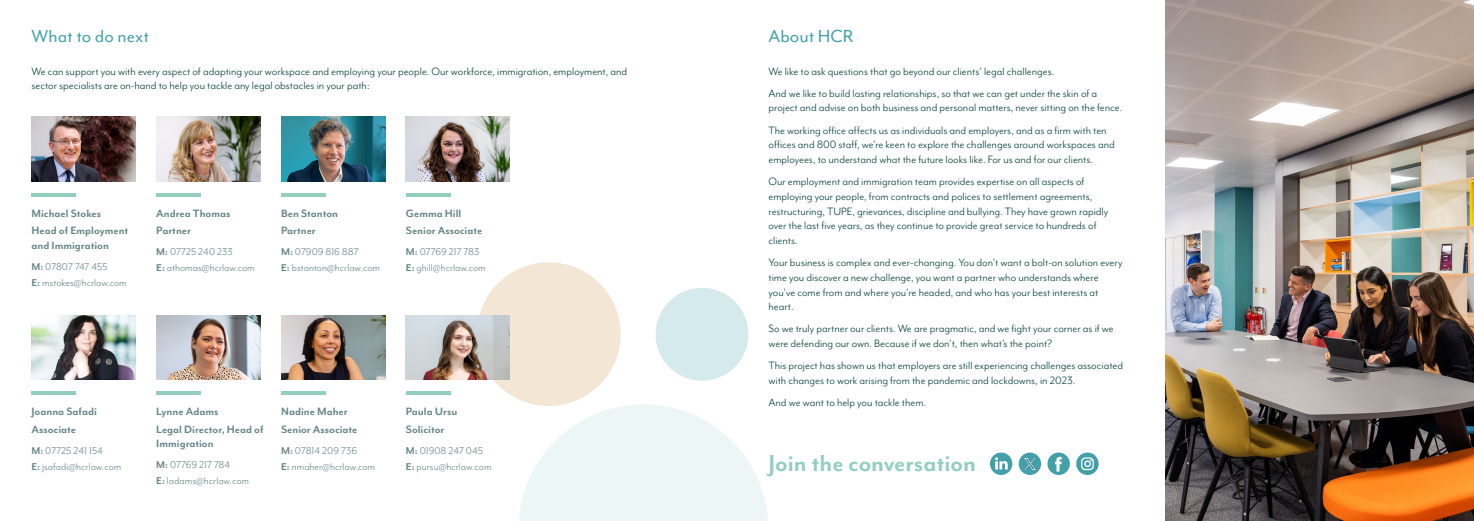
<style>
.page{position:relative;width:1474px;height:521px;background:#fff}
.page>*{position:absolute;margin:0;border:0;box-sizing:border-box;transform-origin:0 0}
.t1{font:700 26.6px "Mr Eaves Mod OT";color:#93cebf}
.t2{font:20.12px "Mr Eaves Mod OT";color:#43a0aa}
.t3{font:12.25px/14.7px "Mr Eaves Mod OT";color:#023a3a}
.t4{font:700 12.25px/17.2px "Mr Eaves Mod OT";color:#668587}
.t5{font:11.38px/16.1px "Mr Eaves Mod OT";color:#668587}
.s1{font-weight:700}
</style>
<div class="page">
<hr style="left:32px;top:193px;width:44px;height:3px;background:#93cebf">
<img style="left:32px;top:116px;width:103px;height:65px">
<hr style="left:156px;top:193px;width:45px;height:3px;background:#93cebf">
<img style="left:156px;top:116px;width:104px;height:65px">
<hr style="left:281px;top:193px;width:45px;height:3px;background:#93cebf">
<img style="left:281px;top:116px;width:104px;height:65px">
<hr style="left:406px;top:193px;width:44px;height:3px;background:#93cebf">
<img style="left:406px;top:116px;width:104px;height:65px">
<hr style="left:156px;top:391px;width:45px;height:4px;background:#93cebf">
<img style="left:156px;top:315px;width:104px;height:65px">
<hr style="left:281px;top:391px;width:45px;height:4px;background:#93cebf">
<img style="left:281px;top:315px;width:104px;height:65px">
<hr style="left:406px;top:391px;width:44px;height:4px;background:#93cebf">
<img style="left:406px;top:315px;width:70px;height:65px">
<svg style="left:1076px;top:452px;width:22px;height:23px"></svg>
<svg style="left:1081px;top:457px;width:12px;height:13px"></svg>
<div style="left:1047px;top:452px;width:22px;height:23px;background:#43a0a9;border-radius:50%"></div>
<svg style="left:1055px;top:457px;width:6px;height:14px"></svg>
<svg style="left:990px;top:452px;width:22px;height:23px"></svg>
<svg style="left:1018px;top:452px;width:23px;height:23px"></svg>
<svg style="left:1024px;top:458px;width:11px;height:11px"></svg>
<img style="left:1165px;top:0;width:308px;height:521px">
<svg style="left:476px;top:262px;width:292px;height:259px"></svg>
<hr style="left:32px;top:391px;width:44px;height:4px;background:#93cebf">
<img style="left:32px;top:315px;width:103px;height:65px">
<h2 class="t2" style="left:768px;top:25px;width:86px">About HCR</h2>
<p class="t3" style="left:768px;top:60px;width:330px;line-height:22.1px">We like to ask questions that go beyond our clients’ legal challenges.<br>And we like to build lasting relationships, so that we can get under the skin of a</p>
<p class="t3" style="left:768px;top:97px;width:355px;line-height:22.1px">project and advise on both business and personal matters, never sitting on the fence.<br>The working office affects us as individuals and employers, and as a firm with ten</p>
<p class="t3" style="left:768px;top:137px;width:348px">offices and 800 staff, we’re keen to explore the challenges around workspaces and employees, to understand what the future looks like. For us and for our clients.</p>
<p class="t3" style="left:768px;top:174px;width:341px">Our employment and immigration team provides expertise on all aspects of employing your people, from contracts and polices to settlement agreements, restructuring, TUPE, grievances, discipline and bullying. They have grown rapidly over the last five years, as they continue to provide great service to hundreds of clients.</p>
<p class="t3" style="left:768px;top:255px;width:355px">Your business is complex and ever-changing. You don’t want a bolt-on solution every time you discover a new challenge, you want a partner who understands where you’ve come from and where you’re headed, and who has your best interests at heart.</p>
<p class="t3" style="left:768px;top:321px;width:347px">So we truly partner our clients. We are pragmatic, and we fight your corner as if we were defending our own. Because if we don’t, then what’s the point?</p>
<p class="t3" style="left:768px;top:358px;width:356px">This project has shown us that employers are still experiencing challenges associated with changes to work arising from the pandemic and lockdowns, in 2023.</p>
<p class="t3" style="left:768px;top:395px;width:159px">And we want to help you tackle them.</p>
<h2 class="t2" style="left:32px;top:25px;width:119px">What to do next</h2>
<p class="t3" style="left:32px;top:64px;width:597px">We can support you with every aspect of adapting your workspace and employing your people. Our workforce, immigration, employment, and sector specialists are on-hand to help you tackle any legal obstacles in your path:</p>
<p class="t4" style="left:281px;top:204px;width:58px">Ben Stanton<br>Partner</p>
<p class="t5" style="left:281px;top:243px;width:100px"><span class="s1">M:</span> 07909 816 887<br><span class="s1">E:</span> bstanton@hcrlaw.com</p>
<p class="t4" style="left:32px;top:204px;width:98px">Michael Stokes<br>Head of Employment</p>
<p class="t4" style="left:32px;top:236px;width:79px">and Immigration</p>
<p class="t5" style="left:32px;top:258px;width:97px"><span class="s1">M:</span> 07807 747 455<br><span class="s1">E:</span> mstokes@hcrlaw.com</p>
<p class="t4" style="left:406px;top:204px;width:78px">Gemma Hill<br>Senior Associate</p>
<p class="t5" style="left:406px;top:243px;width:81px"><span class="s1">M:</span> 07769 217 783<br><span class="s1">E:</span> ghill@hcrlaw.com</p>
<p class="t4" style="left:156px;top:204px;width:76px">Andrea Thomas<br>Partner</p>
<p class="t5" style="left:156px;top:243px;width:100px"><span class="s1">M:</span> 07725 240 233<br><span class="s1">E:</span> athomas@hcrlaw.com</p>
<p class="t4" style="left:32px;top:403px;width:67px">Joanna Safadi<br>Associate</p>
<p class="t5" style="left:32px;top:442px;width:91px"><span class="s1">M:</span> 07725 241 154<br><span class="s1">E:</span> jsafadi@hcrlaw.com</p>
<p class="t4" style="left:156px;top:403px;width:109px">Lynne Adams<br>Legal Director, Head of</p>
<p class="t4" style="left:156px;top:435px;width:59px">Immigration</p>
<p class="t5" style="left:156px;top:457px;width:94px"><span class="s1">M:</span> 07769 217 784<br><span class="s1">E:</span> ladams@hcrlaw.com</p>
<p class="t4" style="left:281px;top:403px;width:78px">Nadine Maher<br>Senior Associate</p>
<p class="t5" style="left:281px;top:442px;width:95px"><span class="s1">M:</span> 07814 209 736<br><span class="s1">E:</span> nmaher@hcrlaw.com</p>
<p class="t4" style="left:406px;top:403px;width:53px">Paula Ursu<br>Solicitor</p>
<p class="t5" style="left:406px;top:442px;width:87px"><span class="s1">M:</span> 01908 247 045<br><span class="s1">E:</span> pursu@hcrlaw.com</p>
<h1 class="t1" style="left:768px;top:448px;width:209px">Join the conversation</h1>
</div>
